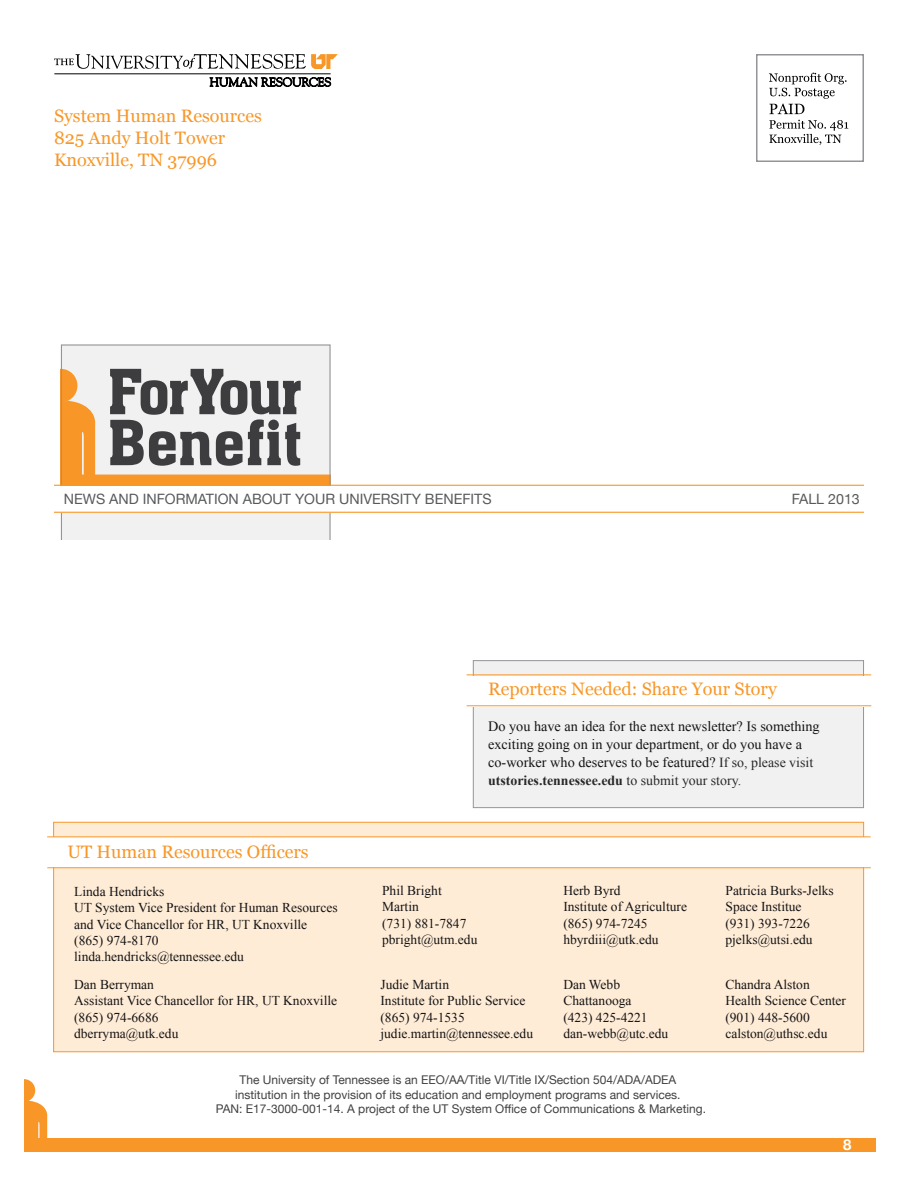
<style>
.page{position:relative;width:918px;height:1188px;background:#fff}
.page>*{position:absolute;margin:0;border:0;box-sizing:border-box;transform-origin:0 0}
.t1{font:18px/21.6px "Georgia";color:#f89728}
.t2{font:700 15px "Helvetica Neue";color:#fff}
.t3{font:14.25px/18px "Times New Roman";color:#141414}
.t4{font:14.25px "Helvetica Neue";color:#58595b}
.t5{font:700 13.8px "Times New Roman";color:#292829}
.t6{font:13.5px/16.2px "Times New Roman";color:#141414}
.t7{font:12px/14.4px "Helvetica Neue";color:#414042;text-align:center}
.s1{font-size:13.8px;color:#292829}
.s2{font-weight:400}
</style>
<div class="page">
<div style="left:24px;top:1138px;width:852px;height:14px;background:#f89728"></div>
<svg style="left:24px;top:1079px;width:23px;height:59px"></svg>
<div style="left:61px;top:345px;width:269px;height:195px;background:#f1f1f2"></div>
<svg style="left:63px;top:369px;width:266px;height:116px"></svg>
<div style="left:61px;top:344px;width:270px;height:197px;border:1px solid #939598"></div>
<div style="left:54px;top:486px;width:810px;height:27px;background:#fff"></div>
<hr style="left:54px;top:512px;width:810px;height:1px;background:#f89728">
<hr style="left:54px;top:485px;width:810px;height:1px;background:#f89728">
<div style="left:756px;top:54px;width:108px;height:108px;border:2px solid #939598"></div>
<svg style="left:769px;top:73px;width:78px;height:41px"></svg>
<svg style="left:769px;top:120px;width:79px;height:25px"></svg>
<div style="left:53px;top:822px;width:811px;height:230px;background:#ffecd7;border:1px solid #f89728"></div>
<div style="left:47px;top:838px;width:824px;height:29px;background:#fff"></div>
<hr style="left:47px;top:867px;width:824px;height:1px;background:#f89728">
<hr style="left:47px;top:837px;width:824px;height:1px;background:#f89728">
<svg style="left:54px;top:54px;width:284px;height:33px"></svg>
<div style="left:473px;top:660px;width:391px;height:148px;background:#f1f1f2;border:1px solid #939598"></div>
<div style="left:467px;top:676px;width:404px;height:31px;background:#fff"></div>
<hr style="left:467px;top:705px;width:404px;height:1px;background:#f89728">
<hr style="left:467px;top:675px;width:404px;height:1px;background:#f89728">
<h1 class="t1" style="left:54px;top:106px;width:209px">System Human Resources<br>825 Andy Holt Tower<br>Knoxville, TN 37996</h1>
<p class="t4" style="left:64px;top:487px;width:429px">NEWS AND INFORMATION ABOUT YOUR UNIVERSITY BENEFITS</p>
<p class="t4" style="left:792px;top:487px;width:70px">FALL 2013</p>
<h1 class="t1" style="left:67px;top:841px;width:243px">UT Human Resources Officers</h1>
<h1 class="t1" style="left:488px;top:678px;width:290px">Reporters Needed: Share Your Story</h1>
<p class="t3" style="left:488px;top:717px;width:333px">Do you have an idea for the next newsletter? Is something exciting going on in your department, or do you have a co-worker who deserves to be featured? <span class="s1">If so, please visit</span></p>
<p class="t5" style="left:488px;top:771px;width:255px">utstories.tennessee.edu <span class="s2">to submit your story.</span></p>
<p class="t6" style="left:74px;top:883px;width:265px">Linda Hendricks<br>UT System Vice President for Human Resources and Vice Chancellor for HR, UT Knoxville (865) 974-8170<br>linda.hendricks@tennessee.edu</p>
<p class="t6" style="left:382px;top:882px;width:97px">Phil Bright<br>Martin<br>(731) 881-7847 pbright@utm.edu</p>
<p class="t6" style="left:563px;top:882px;width:125px">Herb Byrd<br>Institute of Agriculture (865) 974-7245 hbyrdiii@utk.edu</p>
<p class="t6" style="left:725px;top:882px;width:110px">Patricia Burks-Jelks<br>Space Institue (931) 393-7226 pjelks@utsi.edu</p>
<p class="t6" style="left:74px;top:976px;width:265px">Dan Berryman<br>Assistant Vice Chancellor for HR, UT Knoxville (865) 974-6686<br>dberryma@utk.edu</p>
<p class="t6" style="left:380px;top:976px;width:154px">Judie Martin<br>Institute for Public Service (865) 974-1535 judie.martin@tennessee.edu</p>
<p class="t6" style="left:563px;top:976px;width:107px">Dan Webb<br>Chattanooga<br>(423) 425-4221 dan-webb@utc.edu</p>
<p class="t6" style="left:725px;top:976px;width:122px">Chandra Alston<br>Health Science Center (901) 448-5600 calston@uthsc.edu</p>
<p class="t7" style="left:216px;top:1072px;width:492px">The University of Tennessee is an EEO/AA/Title VI/Title IX/Section 504/ADA/ADEA institution in the provision of its education and employment programs and services.<br>PAN: E17-3000-001-14. A project of the UT System Office of Communications &amp; Marketing.</p>
<p class="t2" style="left:843px;top:1131px;width:10px">8</p>
</div>
